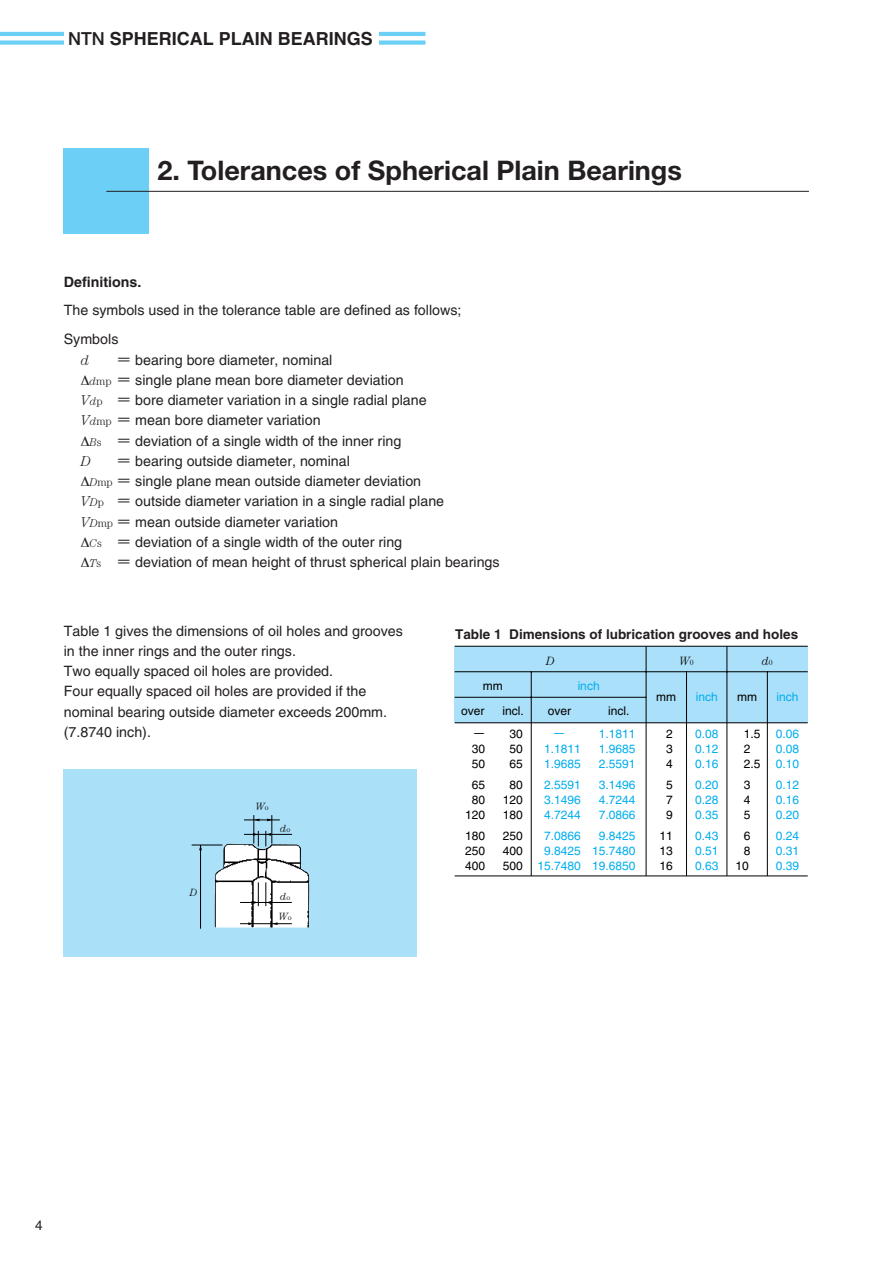
<style>
.page{position:relative;width:893px;height:1262px;background:#fff}
.page>*{position:absolute;margin:0;border:0;box-sizing:border-box;transform-origin:0 0}
.t1{font:700 27px "Helvetica Neue";color:#231f20}
.t2{font:700 18px "Helvetica";color:#231f20}
.t3{font:14.25px/20.2px "Helvetica";color:#231f20}
.t4{font:700 14.25px "Helvetica";color:#231f20}
.t5{font:italic 300 14.25px "Century";color:#231f20}
.t6{font:700 13.5px "Helvetica";color:#231f20}
.t7{font:13.5px "Helvetica";color:#231f20}
.t8{font:12px/15px "Helvetica";color:#00aeef;text-align:justify}
.t9{font:12px/15px "Helvetica";color:#000;text-align:justify}
.t10{font:italic 300 12px "Century";color:#000}
.t11{font:500 12px "Gothic BBB";color:#000}
.t12{font:500 12px "Gothic BBB";color:#00aeef}
.t13{font:italic 300 10.5px/19.2px "Century";color:#000}
.s1{font-family:"Helvetica Neue";font-weight:500}
.s2{font-family:"Gothic BBB";font-weight:500}
.s3{font-family:"Century";font-weight:300;font-style:italic;font-size:11.25px}
.s4{font-family:"Century";font-weight:300;font-size:11.25px}
.s5{font-family:"Century";font-weight:300;font-style:italic}
.s6{font-style:normal;font-size:7.5px}
</style>
<div class="page">
<hr style="left:0;top:32px;width:425px;height:4px;background:#6bcff6">
<div style="left:0;top:40px;width:425px;height:5px;background:#6bcff6"></div>
<div style="left:64px;top:28px;width:314px;height:21px;background:#fff"></div>
<div style="left:64px;top:149px;width:85px;height:85px;background:#6bcff6"></div>
<hr style="left:106px;top:191px;width:702px;height:1px;background:#231f20">
<div style="left:64px;top:770px;width:353px;height:187px;background:#abe0f9"></div>
<img style="left:215px;top:843px;width:94px;height:84px">
<hr style="left:244px;top:834px;width:48px;height:1px;background:#000">
<hr style="left:244px;top:819px;width:36px;height:1px;background:#000">
<hr style="left:240px;top:902px;width:52px;height:1px;background:#000">
<hr style="left:240px;top:923px;width:52px;height:1px;background:#000">
<svg style="left:272px;top:922px;width:5px;height:3px"></svg>
<hr style="left:200px;top:845px;width:1px;height:83px;background:#000">
<hr style="left:192px;top:844px;width:30px;height:1px;background:#000">
<svg style="left:253px;top:882px;width:6px;height:24px"></svg>
<svg style="left:265px;top:882px;width:6px;height:24px"></svg>
<svg style="left:253px;top:815px;width:6px;height:31px"></svg>
<svg style="left:265px;top:815px;width:7px;height:31px"></svg>
<div style="left:454px;top:646px;width:353px;height:77px;background:#aae0f9"></div>
<hr style="left:454px;top:875px;width:353px;height:1px;background:#000">
<hr style="left:454px;top:646px;width:353px;height:1px;background:#000">
<hr style="left:454px;top:671px;width:353px;height:1px;background:#000">
<hr style="left:454px;top:697px;width:192px;height:1px;background:#000">
<hr style="left:767px;top:671px;width:1px;height:205px;background:#000">
<hr style="left:726px;top:646px;width:1px;height:230px;background:#000">
<hr style="left:686px;top:671px;width:1px;height:205px;background:#000">
<hr style="left:645px;top:646px;width:1px;height:230px;background:#000">
<hr style="left:531px;top:671px;width:1px;height:205px;background:#000">
<hr style="left:454px;top:722px;width:353px;height:1px;background:#000">
<p class="t2" style="left:68px;top:32px;width:306px"><span class="s1">NTN</span> SPHERICAL PLAIN BEARINGS</p>
<h1 class="t1" style="left:157px;top:161px;width:526px">2. Tolerances of Spherical Plain Bearings</h1>
<p class="t4" style="left:64px;top:276px;width:79px">Definitions.</p>
<p class="t3" style="left:64px;top:297px;width:399px;line-height:28.8px">The symbols used in the tolerance table are defined as follows;<br>Symbols</p>
<p class="t5" style="left:81px;top:355px;width:10px">d</p>
<p class="t3" style="left:81px;top:351px;width:347px;text-indent:36px"><span class="s2">＝</span> bearing bore diameter, nominal<br>∆<span class="s3">d</span><span class="s4">mp</span> <span class="s2">＝</span> single plane mean bore diameter deviation <span class="s5">V</span><span class="s3">d</span><span class="s4">p</span> <span class="s2">＝</span> bore diameter variation in a single radial plane <span class="s5">V</span><span class="s3">d</span><span class="s4">mp</span> <span class="s2">＝</span> mean bore diameter variation<br>∆<span class="s3">B</span><span class="s4">s</span> <span class="s2">＝</span> deviation of a single width of the inner ring</p>
<p class="t5" style="left:81px;top:456px;width:12px">D</p>
<p class="t3" style="left:81px;top:452px;width:420px;text-indent:36px"><span class="s2">＝</span> bearing outside diameter, nominal<br>∆<span class="s3">D</span><span class="s4">mp</span> <span class="s2">＝</span> single plane mean outside diameter deviation<br><span class="s5">V</span><span class="s3">D</span><span class="s4">p</span> <span class="s2">＝</span> outside diameter variation in a single radial plane<br><span class="s5">V</span><span class="s3">D</span><span class="s4">mp</span> <span class="s2">＝</span> mean outside diameter variation<br>∆<span class="s3">C</span><span class="s4">s</span> <span class="s2">＝</span> deviation of a single width of the outer ring<br>∆<span class="s3">T</span><span class="s4">s</span> <span class="s2">＝</span> deviation of mean height of thrust spherical plain bearings</p>
<p class="t3" style="left:64px;top:621px;width:340px">Table 1 gives the dimensions of oil holes and grooves in the inner rings and the outer rings.<br>Two equally spaced oil holes are provided.<br>Four equally spaced oil holes are provided if the nominal bearing outside diameter exceeds 200mm. (7.8740 inch).</p>
<p class="t6" style="left:455px;top:629px;width:344px">Table 1 Dimensions of lubrication grooves and holes</p>
<p class="t10" style="left:546px;top:657px;width:10px">D</p>
<p class="t10" style="left:679px;top:657px;width:16px">W<span class="s6">0</span></p>
<p class="t10" style="left:761px;top:657px;width:13px">d<span class="s6">0</span></p>
<p class="t9" style="left:483px;top:679px;width:21px">mm</p>
<p class="t8" style="left:577px;top:679px;width:24px">inch</p>
<p class="t9" style="left:656px;top:690px;width:21px">mm</p>
<p class="t8" style="left:695px;top:690px;width:24px">inch</p>
<p class="t9" style="left:737px;top:690px;width:21px">mm</p>
<p class="t8" style="left:776px;top:690px;width:24px">inch</p>
<p class="t9" style="left:502px;top:704px;width:23px">incl.</p>
<p class="t9" style="left:608px;top:704px;width:23px">incl.</p>
<p class="t9" style="left:461px;top:704px;width:25px">over</p>
<p class="t9" style="left:548px;top:704px;width:25px">over</p>
<p class="t9" style="left:509px;top:727px;width:15px">30<br>50<br>65</p>
<p class="t9" style="left:502px;top:778px;width:22px;text-align:center">80<br>120<br>180</p>
<p class="t9" style="left:502px;top:829px;width:22px">250<br>400<br>500</p>
<p class="t8" style="left:598px;top:727px;width:38px">1.1811<br>1.9685<br>2.5591</p>
<p class="t8" style="left:598px;top:778px;width:38px">3.1496<br>4.7244<br>7.0866</p>
<p class="t8" style="left:592px;top:829px;width:45px;text-align:center">9.8425<br>15.7480<br>19.6850</p>
<p class="t9" style="left:666px;top:727px;width:8px">2<br>3<br>4</p>
<p class="t9" style="left:666px;top:778px;width:8px">5<br>7<br>9</p>
<p class="t9" style="left:659px;top:829px;width:15px">11<br>13<br>16</p>
<p class="t8" style="left:695px;top:727px;width:25px">0.08<br>0.12<br>0.16</p>
<p class="t8" style="left:695px;top:778px;width:25px">0.20<br>0.28<br>0.35</p>
<p class="t8" style="left:695px;top:829px;width:25px">0.43<br>0.51<br>0.63</p>
<p class="t9" style="left:743px;top:727px;width:18px;text-align:left">1.5<br>2<br>2.5</p>
<p class="t9" style="left:743px;top:778px;width:8px">3<br>4<br>5</p>
<p class="t9" style="left:735px;top:829px;width:17px;text-align:right">6<br>8<br>10</p>
<p class="t8" style="left:775px;top:727px;width:25px">0.06<br>0.08<br>0.10</p>
<p class="t8" style="left:775px;top:778px;width:25px">0.12<br>0.16<br>0.20</p>
<p class="t8" style="left:775px;top:829px;width:25px">0.24<br>0.31<br>0.39</p>
<p class="t11" style="left:473px;top:729px;width:13px">－</p>
<p class="t9" style="left:472px;top:742px;width:15px">30<br>50</p>
<p class="t9" style="left:465px;top:778px;width:22px;text-align:center">65<br>80<br>120</p>
<p class="t9" style="left:465px;top:829px;width:22px">180<br>250<br>400</p>
<p class="t12" style="left:553px;top:729px;width:13px">－</p>
<p class="t8" style="left:544px;top:742px;width:38px">1.1811<br>1.9685</p>
<p class="t8" style="left:544px;top:778px;width:38px">2.5591<br>3.1496<br>4.7244</p>
<p class="t8" style="left:537px;top:829px;width:45px;text-align:center">7.0866<br>9.8425<br>15.7480</p>
<p class="t13" style="left:256px;top:797px;width:15px">W<span class="s6">o</span></p>
<p class="t13" style="left:280px;top:819px;width:12px">d<span class="s6">o</span></p>
<p class="t13" style="left:190px;top:884px;width:9px">D</p>
<p class="t13" style="left:279px;top:888px;width:15px">d<span class="s6">o<br></span>W<span class="s6">o</span></p>
<p class="t7" style="left:35px;top:1220px;width:9px">4</p>
</div>
